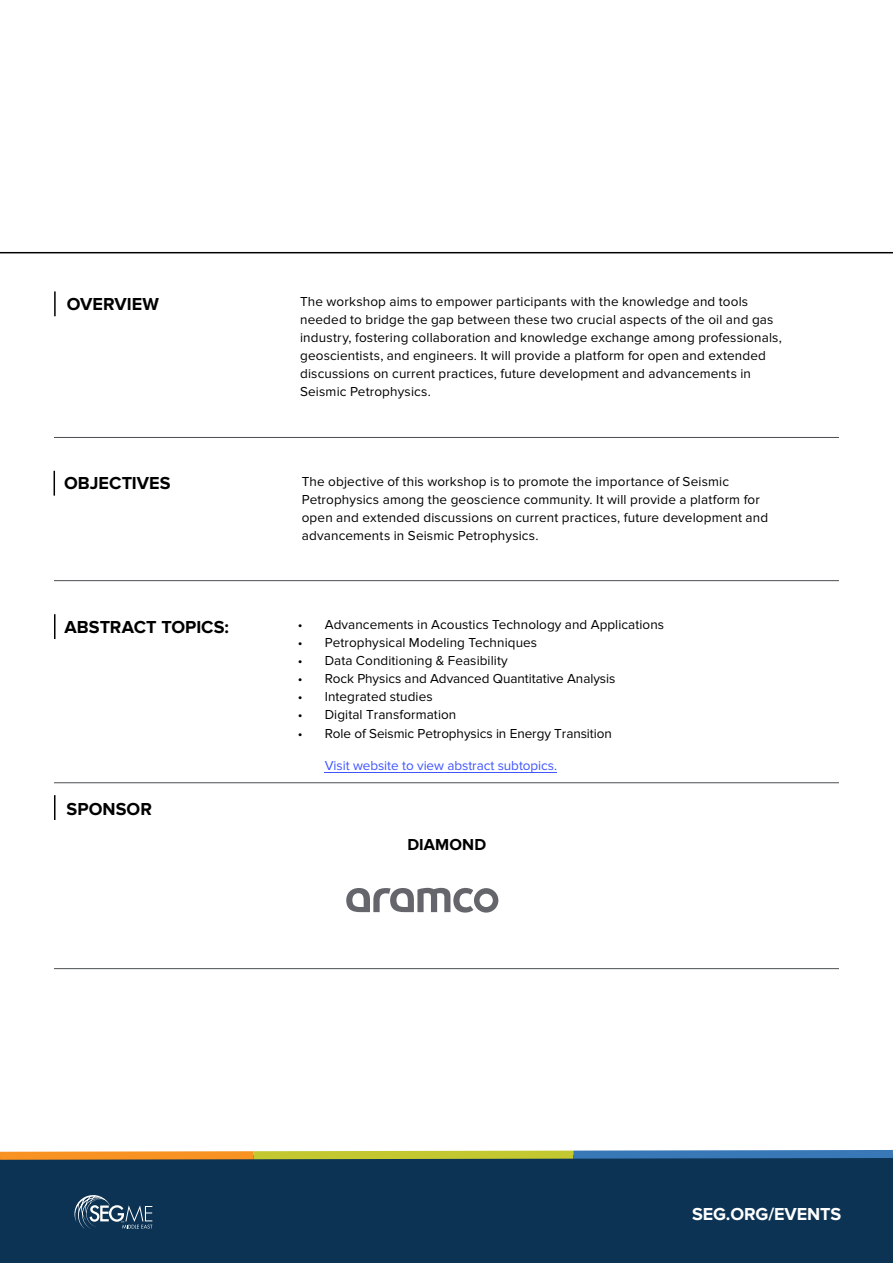
<style>
.page{position:relative;width:893px;height:1263px;background:#fff}
.page>*{position:absolute;margin:0;border:0;box-sizing:border-box;transform-origin:0 0}
.t1{font:700 18px "Proxima Nova";letter-spacing:.005em;color:#000}
.t2{font:700 18px "Proxima Nova";letter-spacing:-.005em;color:#fff}
.t3{font:700 16.5px "Proxima Nova";letter-spacing:.005em;color:#000}
.t4{font:13.5px/18px "Proxima Nova";letter-spacing:.01em;color:#000}
.t5{font:13.5px "Proxima Nova";letter-spacing:-.005em;color:#4055ff}
</style>
<div class="page">
<div style="left:0;top:1156px;width:893px;height:107px;background:#0c3353"></div>
<svg style="left:74px;top:1195px;width:78px;height:34px"></svg>
<hr style="left:54px;top:291px;width:2px;height:25px;background:#000101">
<hr style="left:54px;top:437px;width:785px;height:1px;background:#4b4f52">
<hr style="left:54px;top:580px;width:785px;height:1px;background:#4b4f52">
<svg style="left:0;top:1150px;width:893px;height:10px;background:#979869"></svg>
<svg style="left:54px;top:471px;width:1px;height:25px"></svg>
<hr style="left:54px;top:614px;width:2px;height:25px;background:#000101">
<hr style="left:325px;top:772px;width:232px;height:1px;background:#4055ff">
<hr style="left:54px;top:782px;width:785px;height:1px;background:#4b4f52">
<svg style="left:0;top:251px;width:893px;height:2px"></svg>
<hr style="left:54px;top:795px;width:2px;height:25px;background:#000101">
<svg style="left:346px;top:888px;width:152px;height:25px"></svg>
<hr style="left:54px;top:968px;width:785px;height:1px;background:#4b4f52">
<h1 class="t1" style="left:67px;top:294px;width:94px">OVERVIEW</h1>
<p class="t4" style="left:300px;top:292px;width:483px">The workshop aims to empower participants with the knowledge and tools needed to bridge the gap between these two crucial aspects of the oil and gas industry, fostering collaboration and knowledge exchange among professionals, geoscientists, and engineers. It will provide a platform for open and extended discussions on current practices, future development and advancements in Seismic Petrophysics.</p>
<h1 class="t1" style="left:64px;top:473px;width:108px">OBJECTIVES</h1>
<p class="t4" style="left:302px;top:473px;width:468px">The objective of this workshop is to promote the importance of Seismic Petrophysics among the geoscience community. It will provide a platform for open and extended discussions on current practices, future development and advancements in Seismic Petrophysics.</p>
<h1 class="t1" style="left:65px;top:616px;width:166px">ABSTRACT TOPICS:</h1>
<p class="t4" style="left:298px;top:616px;width:368px">• Advancements in Acoustics Technology and Applications</p>
<p class="t4" style="left:298px;top:634px;width:241px">• Petrophysical Modeling Techniques</p>
<p class="t4" style="left:298px;top:652px;width:212px">• Data Conditioning &amp; Feasibility</p>
<p class="t4" style="left:298px;top:670px;width:319px">• Rock Physics and Advanced Quantitative Analysis</p>
<p class="t4" style="left:298px;top:688px;width:137px">• Integrated studies</p>
<p class="t4" style="left:298px;top:706px;width:160px">• Digital Transformation</p>
<p class="t4" style="left:298px;top:724px;width:316px">• Role of Seismic Petrophysics in Energy Transition</p>
<p class="t5" style="left:325px;top:760px;width:234px">Visit website to view abstract subtopics.</p>
<h1 class="t1" style="left:67px;top:799px;width:87px">SPONSOR</h1>
<p class="t3" style="left:407px;top:835px;width:80px">DIAMOND</p>
<h1 class="t2" style="left:692px;top:1203px;width:151px">SEG.ORG/EVENTS</h1>
</div>
